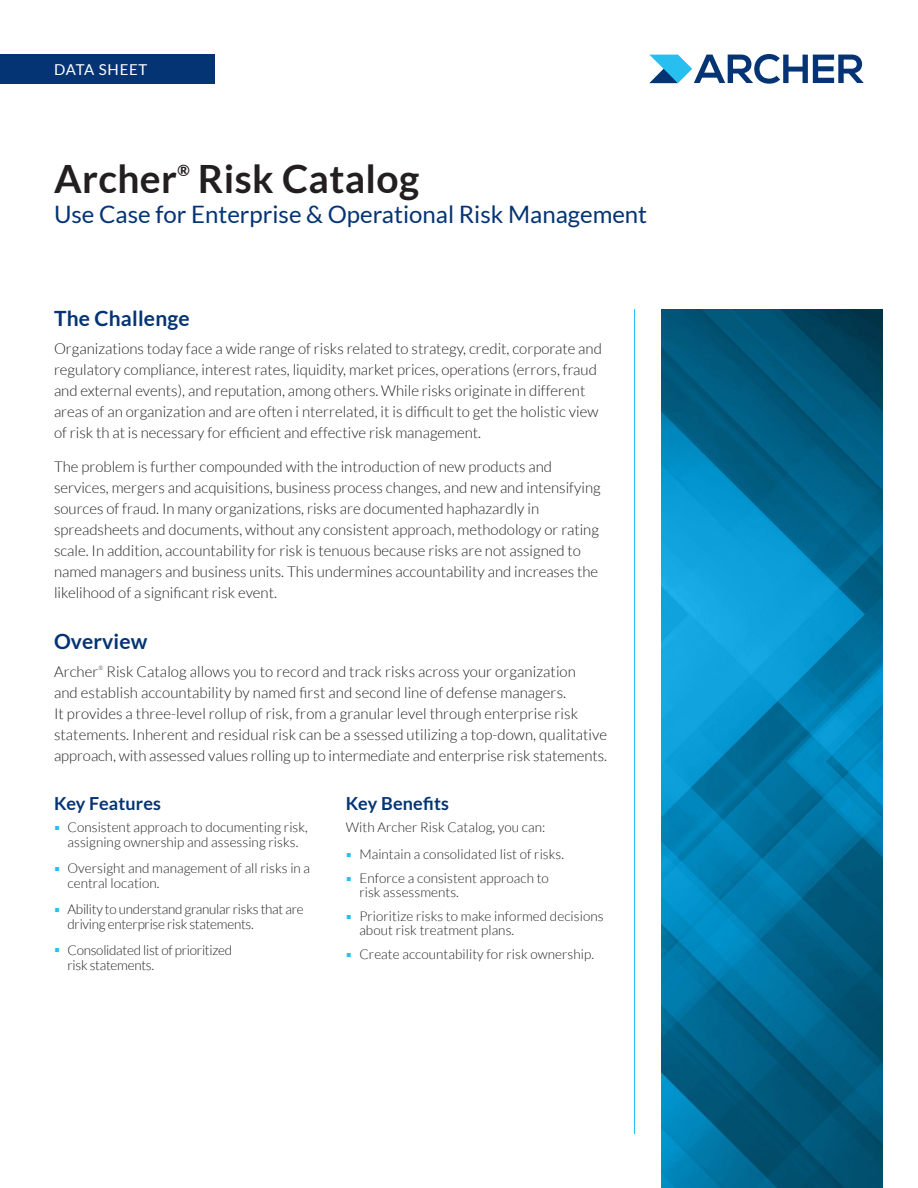
<style>
.page{position:relative;width:918px;height:1188px;background:#fff}
.page>*{position:absolute;margin:0;border:0;box-sizing:border-box;transform-origin:0 0}
.Doc_Title{font:700 39px "Lato";letter-spacing:.01em;color:#231f20}
.Doc_Title-2{font:24px "Lato";color:#053474}
.Body_Blue_Subhead{font:700 21px "Lato";letter-spacing:.01em;color:#053474}
.Sidebar_Title{font:700 18px "Lato";letter-spacing:.01em;color:#053474}
.Doc_Title-3{font:700 15.6px "Lato";color:#231f20}
.Body_Paragraph{font:300 15px/21px "Lato";color:#231f20}
.Document_Type{font:15px "Lato";letter-spacing:.05em;color:#fff}
.Side_Bar_Copy{font:300 13.5px/15px "Lato";letter-spacing:.005em;color:#231f20}
.Side_Bar_Copy-2{font:300 13.5px/15px "Lato";letter-spacing:-.02em;color:#231f20}
.Body_Paragraph-2{font:300 6px "Lato";color:#231f20}
</style>
<div class="page">
<img style="left:662px;top:309px;width:221px;height:879px">
<div style="left:0;top:54px;width:215px;height:30px;background:#053474"></div>
<hr style="left:634px;top:309px;width:1px;height:825px;background:#26bff0">
<svg style="left:649px;top:54px;width:215px;height:30px"></svg>
<p class="Document_Type" style="left:54px;top:61px;width:95px">DATA SHEET</p>
<p class="Doc_Title" style="left:54px;top:157px;width:125px">Archer</p>
<p class="Doc_Title-3" style="left:178px;top:161px;width:14px">®</p>
<p class="Doc_Title" style="left:198px;top:157px;width:223px">Risk Catalog</p>
<p class="Doc_Title-2" style="left:54px;top:201px;width:595px">Use Case for Enterprise &amp; Operational Risk Management</p>
<p class="Body_Blue_Subhead" style="left:54px;top:306px;width:137px">The Challenge</p>
<p class="Body_Paragraph" style="left:54px;top:338px;width:549px">Organizations today face a wide range of risks related to strategy, credit, corporate and regulatory compliance, interest rates, liquidity, market prices, operations (errors, fraud and external events), and reputation, among others. While risks originate in different areas of an organization and are often i nterrelated, it is difficult to get the holistic view of risk th at is necessary for efficient and effective risk management.</p>
<p class="Body_Paragraph" style="left:54px;top:456px;width:548px">The problem is further compounded with the introduction of new products and services, mergers and acquisitions, business process changes, and new and intensifying sources of fraud. In many organizations, risks are documented haphazardly in spreadsheets and documents, without any consistent approach, methodology or rating scale. In addition, accountability for risk is tenuous because risks are not assigned to named managers and business units. This undermines accountability and increases the likelihood of a significant risk event.</p>
<p class="Body_Blue_Subhead" style="left:54px;top:630px;width:95px">Overview</p>
<p class="Body_Paragraph" style="left:54px;top:661px;width:46px">Archer</p>
<p class="Body_Paragraph-2" style="left:99px;top:665px;width:6px">®</p>
<p class="Body_Paragraph" style="left:54px;top:661px;width:555px;text-indent:52px">Risk Catalog allows you to record and track risks across your organization<br>and establish accountability by named first and second line of defense managers.<br>It provides a three-level rollup of risk, from a granular level through enterprise risk statements. Inherent and residual risk can be a ssessed utilizing a top-down, qualitative approach, with assessed values rolling up to intermediate and enterprise risk statements.</p>
<p class="Sidebar_Title" style="left:54px;top:794px;width:109px">Key Features</p>
<p class="Side_Bar_Copy" style="left:68px;top:820px;width:242px">Consistent approach to documenting risk, assigning ownership and assessing risks.</p>
<p class="Side_Bar_Copy" style="left:68px;top:861px;width:244px">Oversight and management of all risks in a central location.</p>
<p class="Side_Bar_Copy-2" style="left:68px;top:902px;width:238px">Ability to understand granular risks that are driving enterprise risk statements.</p>
<p class="Side_Bar_Copy-2" style="left:68px;top:942px;width:166px">Consolidated list of prioritized risk statements.</p>
<p class="Sidebar_Title" style="left:346px;top:794px;width:105px">Key Benefits</p>
<p class="Side_Bar_Copy" style="left:346px;top:820px;width:201px">With Archer Risk Catalog, you can:</p>
<p class="Side_Bar_Copy" style="left:359px;top:847px;width:206px">Maintain a consolidated list of risks.</p>
<p class="Side_Bar_Copy" style="left:359px;top:872px;width:191px;line-height:13.5px">Enforce a consistent approach to risk assessments.</p>
<p class="Side_Bar_Copy" style="left:359px;top:910px;width:246px;line-height:13.5px">Prioritize risks to make informed decisions about risk treatment plans.</p>
<p class="Side_Bar_Copy" style="left:359px;top:947px;width:236px">Create accountability for risk ownership.</p>
</div>
